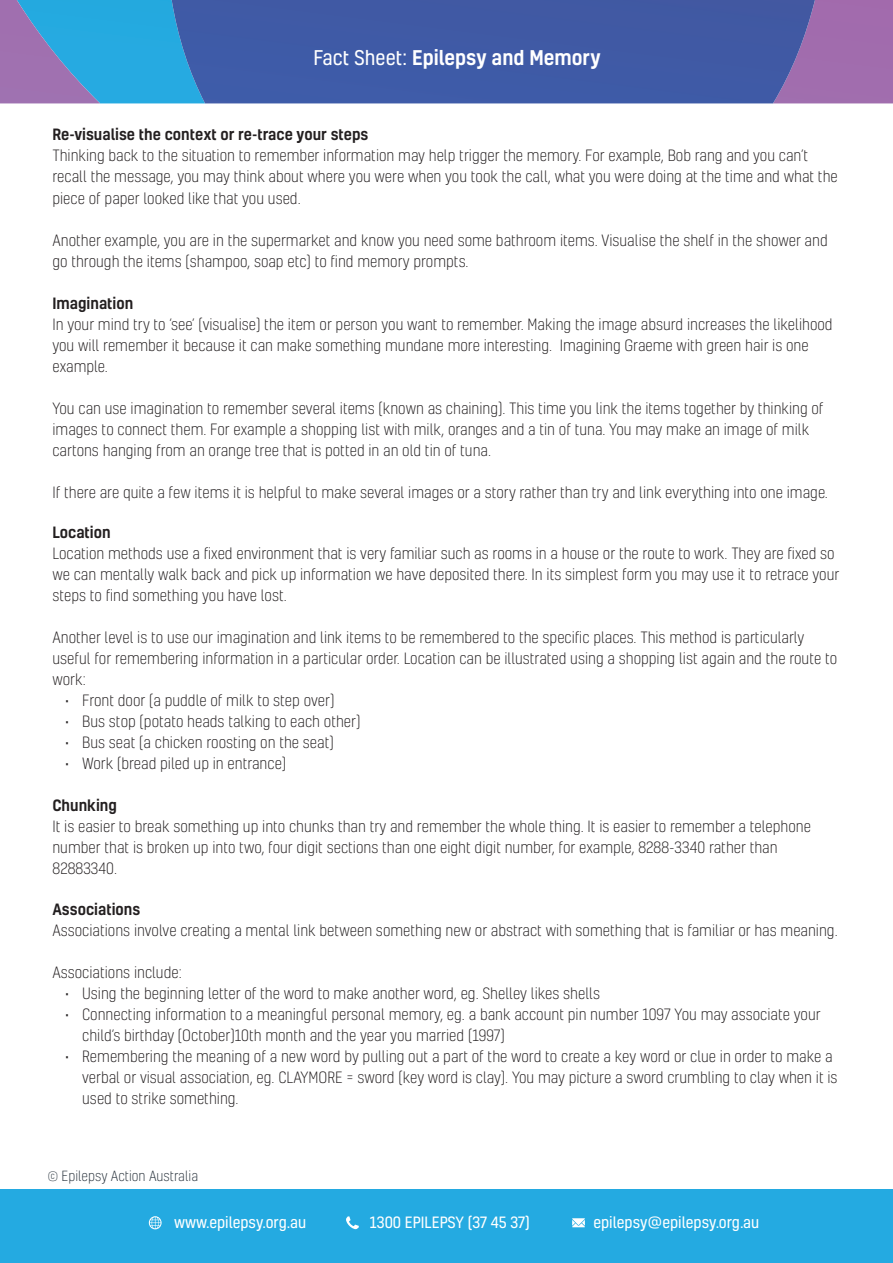
<style>
.page{position:relative;width:893px;height:1263px;background:#fff}
.page>*{position:absolute;margin:0;border:0;box-sizing:border-box;transform-origin:0 0}
.t1{font:500 19.5px "Kelson";color:#fff}
.Body_Copy{font:300 15px/21px "Kelson";color:#231f20}
.t2{font:15px "Kelson";color:#fff}
.Body_Copy-2{font:500 15px "Kelson";color:#231f20}
.t3{font:300 13.5px "Kelson";color:#29333d}
.s1{font-weight:400}
</style>
<div class="page">
<div style="left:0;top:1190px;width:893px;height:73px;background:#24aae1"></div>
<div style="left:815px;top:0;width:78px;height:103px;background:#a16cad"></div>
<div style="left:412px;top:0;width:403px;height:103px;background:#405aa5"></div>
<img style="left:0;top:0;width:412px;height:103px">
<svg style="left:148px;top:1216px;width:14px;height:13px"></svg>
<svg style="left:572px;top:1218px;width:13px;height:9px"></svg>
<svg style="left:346px;top:1216px;width:13px;height:13px"></svg>
<p class="t1" style="left:313px;top:44px;width:289px"><span class="s1">Fact Sheet:</span> Epilepsy and Memory</p>
<p class="Body_Copy-2" style="left:52px;top:124px;width:318px">Re-visualise the context or re-trace your steps</p>
<p class="Body_Copy" style="left:52px;top:145px;width:787px">Thinking back to the situation to remember information may help trigger the memory. For example, Bob rang and you can’t recall the message, you may think about where you were when you took the call, what you were doing at the time and what the piece of paper looked like that you used.</p>
<p class="Body_Copy" style="left:52px;top:229px;width:777px">Another example, you are in the supermarket and know you need some bathroom items. Visualise the shelf in the shower and go through the items (shampoo, soap etc) to find memory prompts.</p>
<p class="Body_Copy-2" style="left:52px;top:292px;width:82px">Imagination</p>
<p class="Body_Copy" style="left:52px;top:313px;width:782px">In your mind try to ‘see’ (visualise) the item or person you want to remember. Making the image absurd increases the likelihood you will remember it because it can make something mundane more interesting. Imagining Graeme with green hair is one example.</p>
<p class="Body_Copy" style="left:52px;top:397px;width:773px">You can use imagination to remember several items (known as chaining). This time you link the items together by thinking of images to connect them. For example a shopping list with milk, oranges and a tin of tuna. You may make an image of milk cartons hanging from an orange tree that is potted in an old tin of tuna.</p>
<p class="Body_Copy" style="left:52px;top:481px;width:777px">If there are quite a few items it is helpful to make several images or a story rather than try and link everything into one image.</p>
<p class="Body_Copy-2" style="left:52px;top:522px;width:60px">Location</p>
<p class="Body_Copy" style="left:52px;top:543px;width:788px">Location methods use a fixed environment that is very familiar such as rooms in a house or the route to work. They are fixed so we can mentally walk back and pick up information we have deposited there. In its simplest form you may use it to retrace your steps to find something you have lost.</p>
<p class="Body_Copy" style="left:52px;top:627px;width:786px">Another level is to use our imagination and link items to be remembered to the specific places. This method is particularly useful for remembering information in a particular order. Location can be illustrated using a shopping list again and the route to work:</p>
<p class="Body_Copy" style="left:65px;top:690px;width:271px">• Front door (a puddle of milk to step over)</p>
<p class="Body_Copy" style="left:65px;top:711px;width:297px">• Bus stop (potato heads talking to each other)</p>
<p class="Body_Copy" style="left:65px;top:732px;width:270px">• Bus seat (a chicken roosting on the seat)</p>
<p class="Body_Copy" style="left:65px;top:753px;width:223px">• Work (bread piled up in entrance)</p>
<p class="Body_Copy-2" style="left:52px;top:795px;width:66px">Chunking</p>
<p class="Body_Copy" style="left:52px;top:816px;width:760px">It is easier to break something up into chunks than try and remember the whole thing. It is easier to remember a telephone number that is broken up into two, four digit sections than one eight digit number, for example, 8288-3340 rather than<br>82883340.</p>
<p class="Body_Copy-2" style="left:52px;top:898px;width:89px">Associations</p>
<p class="Body_Copy" style="left:52px;top:919px;width:787px">Associations involve creating a mental link between something new or abstract with something that is familiar or has meaning.</p>
<p class="Body_Copy" style="left:52px;top:961px;width:131px">Associations include:</p>
<p class="Body_Copy" style="left:65px;top:982px;width:536px">• Using the beginning letter of the word to make another word, eg. Shelley likes shells</p>
<p class="Body_Copy" style="left:82px;top:1003px;width:740px;text-indent:-17px">• Connecting information to a meaningful personal memory, eg. a bank account pin number 1097 You may associate your child’s birthday (October)10th month and the year you married (1997)</p>
<p class="Body_Copy" style="left:82px;top:1045px;width:757px;text-indent:-17px">• Remembering the meaning of a new word by pulling out a part of the word to create a key word or clue in order to make a verbal or visual association, eg. CLAYMORE = sword (key word is clay). You may picture a sword crumbling to clay when it is used to strike something.</p>
<p class="t3" style="left:48px;top:1167px;width:152px">© Epilepsy Action Australia</p>
<p class="t2" style="left:167px;top:1205px;width:134px">www.epilepsy.org.au</p>
<p class="t2" style="left:362px;top:1205px;width:161px">1300 EPILEPSY (37 45 37)</p>
<p class="t2" style="left:586px;top:1205px;width:167px">epilepsy@epilepsy.org.au</p>
<p class="t2" style="left:174px;top:1212px;width:134px">www.epilepsy.org.au</p>
<p class="t2" style="left:370px;top:1212px;width:161px">1300 EPILEPSY (37 45 37)</p>
<p class="t2" style="left:593px;top:1212px;width:167px">epilepsy@epilepsy.org.au</p>
</div>
